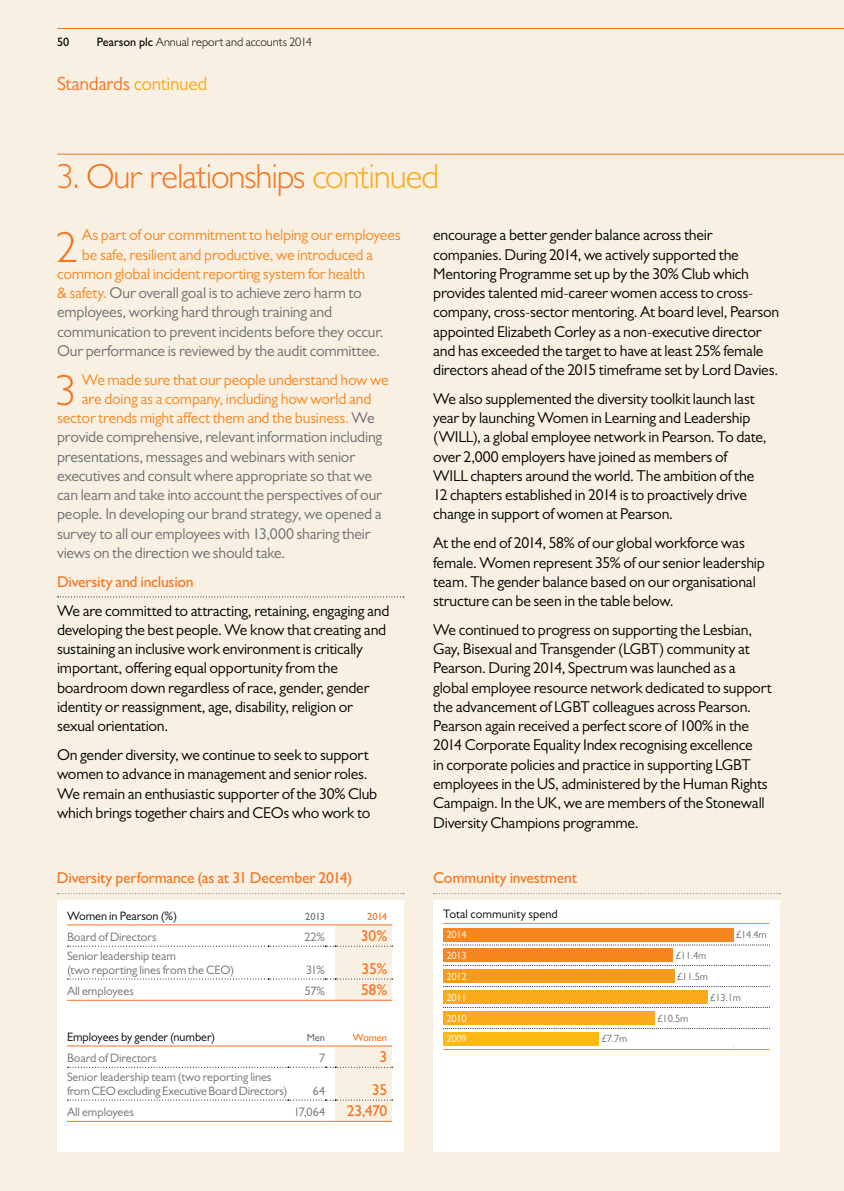
<style>
.page{position:relative;width:844px;height:1191px;background:#fff}
.page>*{position:absolute;margin:0;border:0;box-sizing:border-box;transform-origin:0 0}
.t1{font:300 43.75px "Gill Sans MT Pro";color:#f47421}
.t2{font:300 35px "Gill Sans MT Pro";letter-spacing:-.035em;color:#f47421}
.t3{font:19.25px "Gill Sans MT Pro";letter-spacing:-.015em;color:#f47421}
.t4{font:15.75px/19.2px "Gill Sans MT Pro";letter-spacing:-.015em;color:#000}
.t5{font:15.75px "Gill Sans MT Pro";letter-spacing:-.015em;color:#6d6e71}
.t6{font:15.75px "Gill Sans MT Pro";letter-spacing:-.015em;color:#f6861f}
.t7{font:500 15.75px "Gill Sans MT Pro";letter-spacing:-.02em;color:#f47421}
.t8{font:12.25px/14px "Gill Sans MT Pro";letter-spacing:-.005em;color:#6d6e71}
.t9{font:12.25px "Gill Sans MT Pro";color:#000}
.t10{font:300 12.25px "Gill Sans MT Pro";color:#000}
.t11{font:500 12.25px "Gill Sans MT Pro";color:#000}
.t12{font:10.5px/21.5px "Gill Sans MT Pro";letter-spacing:-.02em;color:#6d6e71}
.t13{font:10.5px/20.7px "Gill Sans MT Pro";letter-spacing:-.02em;color:#fff}
.t14{font:500 10.5px "Gill Sans MT Pro";letter-spacing:-.005em;color:#f47421}
.t15{font:500 10.5px "Gill Sans MT Pro";letter-spacing:-.02em;color:#6d6e71}
.s1{font-weight:500}
.s2{color:#fbaa19}
.s3{color:#f6861f}
.s4{color:#6d6e71}
</style>
<div class="page">
<div style="left:0;top:0;width:843px;height:1191px;background:#f8f0e2"></div>
<div style="left:57px;top:899px;width:346px;height:252px;background:#fff"></div>
<svg style="left:57px;top:893px;width:347px;height:1px"></svg>
<svg style="left:57px;top:596px;width:347px;height:1px"></svg>
<hr style="left:57px;top:154px;width:786px;height:1px;background:#f47421">
<div style="left:433px;top:899px;width:346px;height:252px;background:#fff"></div>
<svg style="left:433px;top:893px;width:346px;height:1px"></svg>
<div style="left:443px;top:1032px;width:155px;height:13px;background:#fdb913"></div>
<div style="left:443px;top:1011px;width:211px;height:13px;background:#fbaa19"></div>
<div style="left:443px;top:990px;width:264px;height:14px;background:#fbaa19"></div>
<div style="left:443px;top:969px;width:231px;height:14px;background:#f99b1c"></div>
<div style="left:443px;top:948px;width:229px;height:14px;background:#f6861f"></div>
<div style="left:443px;top:927px;width:290px;height:14px;background:#f6861f"></div>
<hr style="left:443px;top:923px;width:326px;height:1px;background:#f6861f">
<svg style="left:443px;top:965px;width:327px;height:1px"></svg>
<svg style="left:443px;top:944px;width:327px;height:1px"></svg>
<hr style="left:443px;top:1049px;width:326px;height:1px;background:#f6861f">
<svg style="left:443px;top:986px;width:327px;height:1px"></svg>
<svg style="left:443px;top:1007px;width:327px;height:1px"></svg>
<svg style="left:443px;top:1028px;width:327px;height:1px"></svg>
<svg style="left:67px;top:924px;width:325px;height:76px"></svg>
<svg style="left:67px;top:1045px;width:325px;height:77px"></svg>
<hr style="left:57px;top:28px;width:786px;height:1px;background:#f47421">
<p class="t11" style="left:57px;top:34px;width:14px">50</p>
<p class="t10" style="left:97px;top:34px;width:217px"><span class="s1">Pearson plc</span> Annual report and accounts 2014</p>
<p class="t3" style="left:57px;top:72px;width:152px">Standards <span class="s2">continued</span></p>
<h2 class="t2" style="left:57px;top:155px;width:383px">3. Our relationships <span class="s2">continued</span></h2>
<p class="t6" style="left:82px;top:226px;width:320px">As part of our commitment to helping our employees</p>
<p class="t6" style="left:82px;top:245px;width:293px">be safe, resilient and productive, we introduced a</p>
<p class="t6" style="left:57px;top:264px;width:310px">common global incident reporting system for health</p>
<p class="t5" style="left:57px;top:283px;width:306px"><span class="s3">&amp; safety.</span> Our overall goal is to achieve zero harm to</p>
<p class="t5" style="left:57px;top:302px;width:276px">employees, working hard through training and</p>
<p class="t5" style="left:57px;top:322px;width:328px">communication to prevent incidents before they occur.</p>
<p class="t5" style="left:57px;top:341px;width:324px">Our performance is reviewed by the audit committee.</p>
<p class="t6" style="left:82px;top:370px;width:308px">We made sure that our people understand how we</p>
<p class="t6" style="left:82px;top:389px;width:291px">are doing as a company, including how world and</p>
<p class="t6" style="left:57px;top:408px;width:319px">sector trends might affect them and the business. <span class="s4">We</span></p>
<p class="t5" style="left:57px;top:428px;width:326px">provide comprehensive, relevant information including</p>
<p class="t5" style="left:57px;top:447px;width:299px">presentations, messages and webinars with senior</p>
<p class="t5" style="left:57px;top:466px;width:316px">executives and consult where appropriate so that we</p>
<p class="t5" style="left:57px;top:485px;width:326px">can learn and take into account the perspectives of our</p>
<p class="t5" style="left:57px;top:505px;width:326px">people. In developing our brand strategy, we opened a</p>
<p class="t5" style="left:57px;top:524px;width:315px">survey to all our employees with 13,000 sharing their</p>
<p class="t5" style="left:57px;top:543px;width:230px">views on the direction we should take.</p>
<p class="t7" style="left:57px;top:572px;width:138px">Diversity and inclusion</p>
<p class="t4" style="left:57px;top:600px;width:334px">We are committed to attracting, retaining, engaging and developing the best people. We know that creating and sustaining an inclusive work environment is critically important, offering equal opportunity from the boardroom down regardless of race, gender, gender identity or reassignment, age, disability, religion or sexual orientation.</p>
<p class="t4" style="left:57px;top:745px;width:322px">On gender diversity, we continue to seek to support women to advance in management and senior roles.<br>We remain an enthusiastic supporter of the 30% Club which brings together chairs and CEOs who work to</p>
<h1 class="t1" style="left:56px;top:221px;width:23px">2</h1>
<h1 class="t1" style="left:56px;top:363px;width:23px">3</h1>
<p class="t7" style="left:57px;top:868px;width:297px">Diversity performance (as at 31 December 2014)</p>
<p class="t9" style="left:67px;top:908px;width:112px">Women in Pearson (%)</p>
<p class="t15" style="left:305px;top:910px;width:21px">2013</p>
<p class="t14" style="left:367px;top:910px;width:21px">2014</p>
<p class="t8" style="left:67px;top:929px;width:91px">Board of Directors</p>
<p class="t8" style="left:304px;top:929px;width:22px">22%</p>
<p class="t7" style="left:361px;top:926px;width:28px">30%</p>
<p class="t8" style="left:67px;top:948px;width:169px">Senior leadership team<br>(two reporting lines from the CEO)</p>
<p class="t8" style="left:306px;top:962px;width:21px">31%</p>
<p class="t7" style="left:361px;top:959px;width:27px">35%</p>
<p class="t8" style="left:67px;top:983px;width:68px">All employees</p>
<p class="t8" style="left:305px;top:983px;width:22px">57%</p>
<p class="t7" style="left:361px;top:980px;width:28px">58%</p>
<p class="t9" style="left:67px;top:1029px;width:150px">Employees by gender (number)</p>
<p class="t15" style="left:306px;top:1031px;width:20px">Men</p>
<p class="t14" style="left:352px;top:1031px;width:36px">Women</p>
<p class="t8" style="left:67px;top:1050px;width:91px">Board of Directors</p>
<p class="t8" style="left:319px;top:1050px;width:8px">7</p>
<p class="t7" style="left:379px;top:1047px;width:9px">3</p>
<p class="t8" style="left:67px;top:1069px;width:222px">Senior leadership team (two reporting lines from CEO excluding Executive Board Directors)</p>
<p class="t8" style="left:313px;top:1083px;width:14px">64</p>
<p class="t7" style="left:372px;top:1080px;width:17px">35</p>
<p class="t8" style="left:67px;top:1104px;width:68px">All employees</p>
<p class="t8" style="left:294px;top:1104px;width:33px">17,064</p>
<p class="t7" style="left:347px;top:1101px;width:42px">23,470</p>
<p class="t4" style="left:433px;top:225px;width:347px">encourage a better gender balance across their companies. During 2014, we actively supported the Mentoring Programme set up by the 30% Club which provides talented mid-career women access to cross&shy;company, cross-sector mentoring. At board level, Pearson appointed Elizabeth Corley as a non-executive director and has exceeded the target to have at least 25% female directors ahead of the 2015 timeframe set by Lord Davies.</p>
<p class="t4" style="left:433px;top:389px;width:335px">We also supplemented the diversity toolkit launch last year by launching Women in Learning and Leadership (WILL), a global employee network in Pearson. To date, over 2,000 employers have joined as members of<br>WILL chapters around the world. The ambition of the 12 chapters established in 2014 is to proactively drive change in support of women at Pearson.</p>
<p class="t4" style="left:433px;top:533px;width:333px">At the end of 2014, 58% of our global workforce was female. Women represent 35% of our senior leadership team. The gender balance based on our organisational structure can be seen in the table below.</p>
<p class="t4" style="left:433px;top:620px;width:340px">We continued to progress on supporting the Lesbian, Gay, Bisexual and Transgender (LGBT) community at Pearson. During 2014, Spectrum was launched as a global employee resource network dedicated to support the advancement of LGBT colleagues across Pearson.<br>Pearson again received a perfect score of 100% in the 2014 Corporate Equality Index recognising excellence<br>in corporate policies and practice in supporting LGBT employees in the US, administered by the Human Rights Campaign. In the UK, we are members of the Stonewall Diversity Champions programme.</p>
<p class="t7" style="left:433px;top:868px;width:145px">Community investment</p>
<p class="t9" style="left:443px;top:907px;width:116px">Total community spend</p>
<p class="t13" style="left:446px;top:924px;width:22px">2014<br>2013</p>
<p class="t13" style="left:446px;top:966px;width:22px;text-align:justify">2012<br>2011<br>2010<br>2009</p>
<p class="t12" style="left:601px;top:1027px;width:27px">£7.7m</p>
<p class="t12" style="left:675px;top:944px;width:34px">£11.4m £11.5m</p>
<p class="t12" style="left:735px;top:924px;width:33px">£14.4m</p>
<p class="t12" style="left:657px;top:1007px;width:33px">£10.5m</p>
<p class="t12" style="left:709px;top:986px;width:33px">£13.1m</p>
</div>
